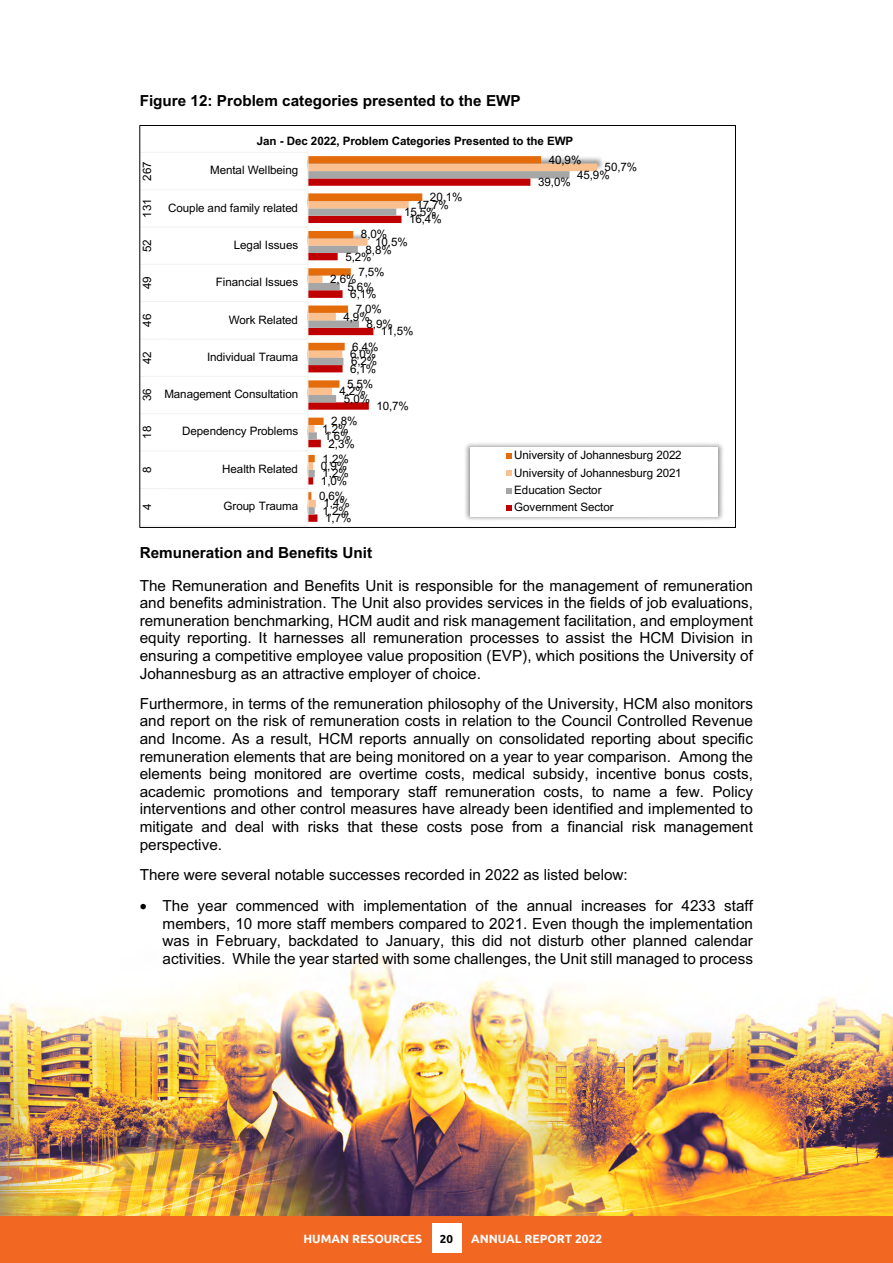
<style>
.page{position:relative;width:893px;height:1263px;background:#fff}
.page>*{position:absolute;margin:0;border:0;box-sizing:border-box;transform-origin:0 0}
.t1{font:15.3px/17.5px "Arial";color:#000;text-align:justify}
.t2{font:700 15.3px "Arial";color:#000}
.t3{font:700 12px "Ubuntu";color:#fff}
.t4{font:11.55px/17.4px "Arial";letter-spacing:-.005em;color:#000}
.t5{font:700 11.55px "Arial";letter-spacing:-.005em;color:#000}
.t6{font:700 11.55px "Ubuntu";color:#000}
</style>
<div class="page">
<img style="left:0;top:955px;width:893px;height:262px">
<div style="left:0;top:1217px;width:893px;height:46px;background:#f26722"></div>
<div style="left:432px;top:1223px;width:29px;height:30px;background:#fff"></div>
<svg style="left:308px;top:163px;width:289px;height:344px"></svg>
<svg style="left:308px;top:156px;width:233px;height:344px"></svg>
<hr style="left:307px;top:152px;width:1px;height:374px;background:#f2f2f2">
<hr style="left:163px;top:525px;width:145px;height:1px;background:#f2f2f2">
<hr style="left:163px;top:488px;width:145px;height:1px;background:#f2f2f2">
<hr style="left:163px;top:450px;width:145px;height:1px;background:#f2f2f2">
<hr style="left:163px;top:413px;width:145px;height:1px;background:#f2f2f2">
<hr style="left:163px;top:376px;width:145px;height:1px;background:#f2f2f2">
<hr style="left:163px;top:339px;width:145px;height:1px;background:#f2f2f2">
<hr style="left:163px;top:301px;width:145px;height:1px;background:#f2f2f2">
<hr style="left:163px;top:264px;width:145px;height:1px;background:#f2f2f2">
<hr style="left:163px;top:227px;width:145px;height:1px;background:#f2f2f2">
<hr style="left:163px;top:189px;width:145px;height:1px;background:#f2f2f2">
<hr style="left:163px;top:152px;width:145px;height:1px;background:#f2f2f2">
<svg style="left:141px;top:488px;width:22px;height:1px"></svg>
<svg style="left:141px;top:413px;width:22px;height:1px"></svg>
<svg style="left:141px;top:376px;width:22px;height:1px"></svg>
<svg style="left:141px;top:301px;width:22px;height:1px"></svg>
<svg style="left:141px;top:264px;width:22px;height:1px"></svg>
<svg style="left:141px;top:152px;width:22px;height:1px"></svg>
<img style="left:461px;top:440px;width:262px;height:80px">
<div style="left:470px;top:447px;width:247px;height:70px;background:#fff"></div>
<svg style="left:506px;top:453px;width:6px;height:6px"></svg>
<svg style="left:506px;top:470px;width:6px;height:6px"></svg>
<svg style="left:506px;top:488px;width:6px;height:6px"></svg>
<svg style="left:506px;top:505px;width:6px;height:6px"></svg>
<p class="t2" style="left:140px;top:90px;width:383px">Figure 12: Problem categories presented to the EWP</p>
<p class="t5" style="left:257px;top:132px;width:318px">Jan - Dec 2022, Problem Categories Presented to the EWP</p>
<p class="t4" style="left:138px;top:181px;width:21px;rotate:-90deg">267</p>
<p class="t4" style="left:210px;top:161px;width:90px">Mental Wellbeing</p>
<p class="t4" style="left:549px;top:151px;width:34px">40,9%</p>
<p class="t4" style="left:605px;top:158px;width:34px">50,7%</p>
<p class="t4" style="left:577px;top:166px;width:34px">45,9%</p>
<p class="t4" style="left:538px;top:173px;width:34px">39,0%</p>
<p class="t4" style="left:138px;top:218px;width:21px;rotate:-90deg">131</p>
<p class="t4" style="left:168px;top:199px;width:131px">Couple and family related</p>
<p class="t4" style="left:430px;top:188px;width:34px">20,1%</p>
<p class="t4" style="left:416px;top:196px;width:34px">17,7%</p>
<p class="t4" style="left:404px;top:203px;width:34px">15,5%</p>
<p class="t4" style="left:409px;top:210px;width:34px">16,4%</p>
<p class="t4" style="left:138px;top:252px;width:14px;rotate:-90deg">52</p>
<p class="t4" style="left:234px;top:236px;width:66px">Legal Issues</p>
<p class="t4" style="left:361px;top:226px;width:28px">8,0%</p>
<p class="t4" style="left:375px;top:233px;width:34px">10,5%</p>
<p class="t4" style="left:365px;top:241px;width:28px">8,8%</p>
<p class="t4" style="left:345px;top:248px;width:28px">5,2%</p>
<p class="t4" style="left:138px;top:289px;width:14px;rotate:-90deg">49</p>
<p class="t4" style="left:216px;top:273px;width:84px">Financial Issues</p>
<p class="t4" style="left:358px;top:263px;width:28px">7,5%</p>
<p class="t4" style="left:330px;top:271px;width:28px">2,6%</p>
<p class="t4" style="left:347px;top:278px;width:28px">5,6%</p>
<p class="t4" style="left:350px;top:285px;width:28px">6,1%</p>
<p class="t4" style="left:138px;top:327px;width:14px;rotate:-90deg">46</p>
<p class="t4" style="left:229px;top:311px;width:71px">Work Related</p>
<p class="t4" style="left:356px;top:300px;width:28px">7,0%</p>
<p class="t4" style="left:343px;top:308px;width:28px">4,9%</p>
<p class="t4" style="left:367px;top:315px;width:28px">8,9%</p>
<p class="t4" style="left:381px;top:323px;width:34px">11,5%</p>
<p class="t4" style="left:138px;top:364px;width:14px;rotate:-90deg">42</p>
<p class="t4" style="left:207px;top:348px;width:93px">Individual Trauma</p>
<p class="t4" style="left:352px;top:338px;width:28px">6,4%</p>
<p class="t4" style="left:350px;top:345px;width:28px">6,0%</p>
<p class="t4" style="left:351px;top:352px;width:28px">6,2%</p>
<p class="t4" style="left:350px;top:360px;width:28px">6,1%</p>
<p class="t4" style="left:138px;top:401px;width:14px;rotate:-90deg">36</p>
<p class="t4" style="left:164px;top:385px;width:135px">Management Consultation</p>
<p class="t4" style="left:347px;top:375px;width:28px">5,5%</p>
<p class="t4" style="left:339px;top:382px;width:28px">4,2%</p>
<p class="t4" style="left:344px;top:390px;width:28px">5,0%</p>
<p class="t4" style="left:376px;top:397px;width:34px">10,7%</p>
<p class="t4" style="left:138px;top:439px;width:14px;rotate:-90deg">18</p>
<p class="t4" style="left:182px;top:423px;width:118px">Dependency Problems</p>
<p class="t4" style="left:331px;top:412px;width:28px">2,8%</p>
<p class="t4" style="left:322px;top:420px;width:28px">1,2%</p>
<p class="t4" style="left:324px;top:427px;width:28px">1,6%</p>
<p class="t4" style="left:328px;top:435px;width:28px">2,3%</p>
<p class="t4" style="left:138px;top:473px;width:8px;rotate:-90deg">8</p>
<p class="t4" style="left:222px;top:460px;width:77px">Health Related</p>
<p class="t4" style="left:323px;top:450px;width:28px">1,2%</p>
<p class="t4" style="left:321px;top:457px;width:28px">0,9%</p>
<p class="t4" style="left:322px;top:465px;width:28px">1,2%</p>
<p class="t4" style="left:321px;top:472px;width:28px">1,0%</p>
<p class="t4" style="left:138px;top:510px;width:8px;rotate:-90deg">4</p>
<p class="t4" style="left:224px;top:497px;width:76px">Group Trauma</p>
<p class="t4" style="left:319px;top:487px;width:28px">0,6%</p>
<p class="t4" style="left:323px;top:494px;width:28px">1,4%</p>
<p class="t4" style="left:322px;top:502px;width:28px">1,2%</p>
<p class="t4" style="left:325px;top:509px;width:28px">1,7%</p>
<p class="t4" style="left:514px;top:446px;width:169px">University of Johannesburg 2022<br>University of Johannesburg 2021<br>Education Sector<br>Government Sector</p>
<p class="t2" style="left:140px;top:542px;width:234px">Remuneration and Benefits Unit</p>
<p class="t1" style="left:140px;top:577px;width:615px">The Remuneration and Benefits Unit is responsible for the management of remuneration and benefits administration. The Unit also provides services in the fields of job evaluations, remuneration benchmarking, HCM audit and risk management facilitation, and employment equity reporting. It harnesses all remuneration processes to assist the HCM Division in ensuring a competitive employee value proposition (EVP), which positions the University of Johannesburg as an attractive employer of choice.</p>
<p class="t1" style="left:140px;top:695px;width:615px">Furthermore, in terms of the remuneration philosophy of the University, HCM also monitors and report on the risk of remuneration costs in relation to the Council Controlled Revenue and Income. As a result, HCM reports annually on consolidated reporting about specific remuneration elements that are being monitored on a year to year comparison. Among the elements being monitored are overtime costs, medical subsidy, incentive bonus costs, academic promotions and temporary staff remuneration costs, to name a few. Policy interventions and other control measures have already been identified and implemented to mitigate and deal with risks that these costs pose from a financial risk management perspective.</p>
<p class="t1" style="left:140px;top:865px;width:490px">There were several notable successes recorded in 2022 as listed below:</p>
<p class="t1" style="left:163px;top:897px;width:592px;text-indent:-23px">• The year commenced with implementation of the annual increases for 4233 staff members, 10 more staff members compared to 2021. Even though the implementation was in February, backdated to January, this did not disturb other planned calendar activities. While the year started with some challenges, the Unit still managed to process</p>
<p class="t3" style="left:303px;top:1231px;width:120px">HUMAN RESOURCES</p>
<p class="t6" style="left:440px;top:1232px;width:15px">20</p>
<p class="t3" style="left:471px;top:1231px;width:133px">ANNUAL REPORT 2022</p>
</div>
